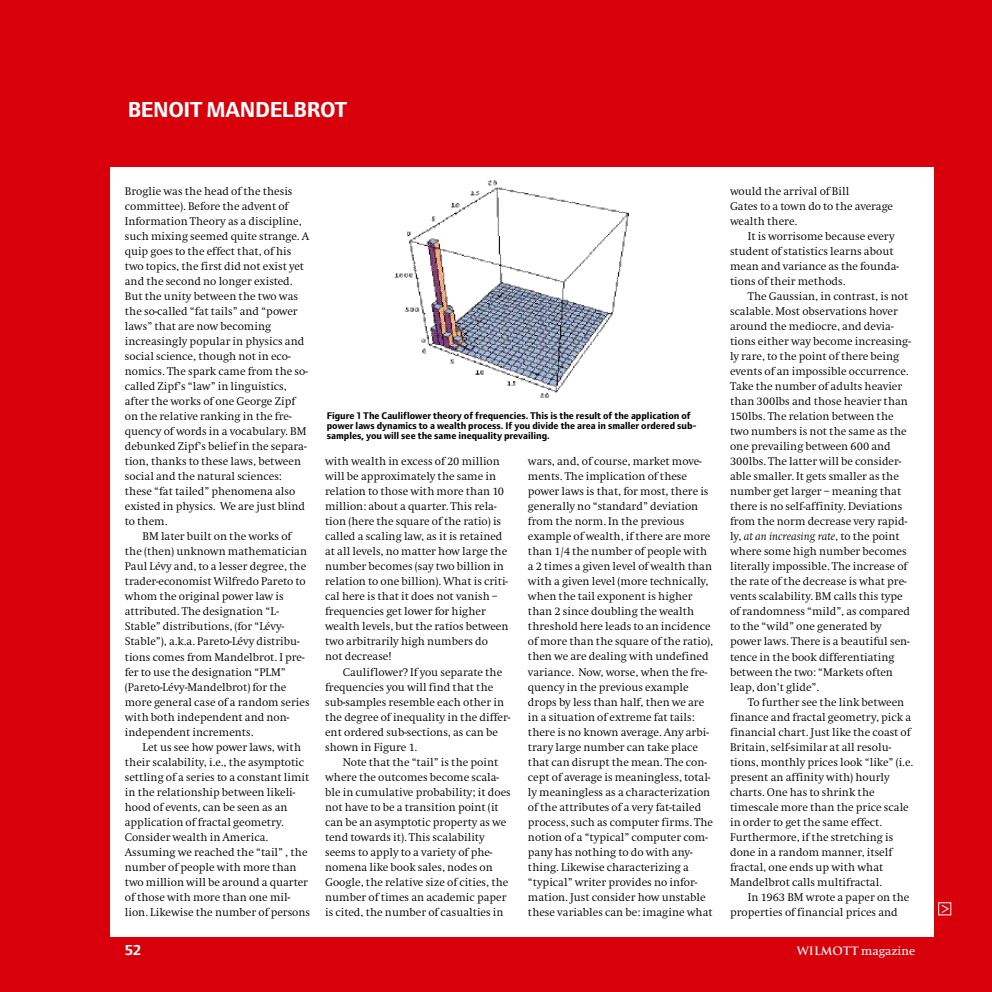
<style>
.page{position:relative;width:992px;height:992px;background:#fff}
.page>*{position:absolute;margin:0;border:0;box-sizing:border-box;transform-origin:0 0}
.t1{font:700 22.5px "Foundry Form Sans";letter-spacing:-.015em;color:#fff}
.t2{font:700 15px "Foundry Form Sans";color:#fff}
.t3{font:12.5px "Swift EF";color:#fff}
.t4{font:300 11.5px/15px "Swift EF";color:#000}
.t5{font:700 10px/10px "Foundry Form Sans";color:#000}
.s1{font-style:italic}
.s2{font-family:"Trajan";font-weight:700;font-size:11.25px}
</style>
<div class="page">
<div style="left:0;top:0;width:991px;height:991px;background:#d8000a"></div>
<div style="left:110px;top:167px;width:822px;height:768px;background:#fff"></div>
<img style="left:394px;top:181px;width:235px;height:164px">
<img style="left:422px;top:345px;width:168px;height:53px">
<div style="left:938px;top:902px;width:12px;height:13px;border:1px solid #fff"></div>
<svg style="left:941px;top:904px;width:8px;height:9px"></svg>
<h1 class="t1" style="left:128px;top:101px;width:221px">BENOIT MANDELBROT</h1>
<p class="t4" style="left:125px;top:185px;width:169px">Broglie was the head of the thesis</p>
<p class="t4" style="left:125px;top:200px;width:165px">committee). Before the advent of</p>
<p class="t4" style="left:125px;top:215px;width:178px">Information Theory as a discipline,</p>
<p class="t4" style="left:125px;top:230px;width:186px">such mixing seemed quite strange. A</p>
<p class="t4" style="left:125px;top:245px;width:168px">quip goes to the effect that, of his</p>
<p class="t4" style="left:125px;top:260px;width:181px">two topics, the first did not exist yet</p>
<p class="t4" style="left:125px;top:275px;width:169px">and the second no longer existed.</p>
<p class="t4" style="left:125px;top:290px;width:175px">But the unity between the two was</p>
<p class="t4" style="left:125px;top:305px;width:174px">the so-called “fat tails” and “power</p>
<p class="t4" style="left:125px;top:320px;width:148px">laws” that are now becoming</p>
<p class="t4" style="left:125px;top:335px;width:181px">increasingly popular in physics and</p>
<p class="t4" style="left:125px;top:350px;width:167px">social science, though not in eco-</p>
<p class="t4" style="left:125px;top:365px;width:184px">nomics. The spark came from the so-</p>
<p class="t4" style="left:125px;top:380px;width:163px">called Zipf’s “law” in linguistics,</p>
<p class="t4" style="left:125px;top:395px;width:172px">after the works of one George Zipf</p>
<p class="t4" style="left:125px;top:410px;width:168px">on the relative ranking in the fre-</p>
<p class="t4" style="left:125px;top:425px;width:183px">quency of words in a vocabulary. BM</p>
<p class="t4" style="left:125px;top:440px;width:183px">debunked Zipf’s belief in the separa-</p>
<p class="t4" style="left:125px;top:455px;width:178px">tion, thanks to these laws, between</p>
<p class="t4" style="left:125px;top:470px;width:158px">social and the natural sciences:</p>
<p class="t4" style="left:125px;top:485px;width:172px">these “fat tailed” phenomena also</p>
<p class="t4" style="left:125px;top:500px;width:182px">existed in physics. We are just blind</p>
<p class="t4" style="left:125px;top:515px;width:44px">to them.</p>
<p class="t4" style="left:142px;top:530px;width:150px">BM later built on the works of</p>
<p class="t4" style="left:125px;top:545px;width:184px">the (then) unknown mathematician</p>
<p class="t4" style="left:125px;top:560px;width:183px">Paul Lévy and, to a lesser degree, the</p>
<p class="t4" style="left:125px;top:575px;width:182px">trader-economist Wilfredo Pareto to</p>
<p class="t4" style="left:125px;top:590px;width:160px">whom the original power law is</p>
<p class="t4" style="left:125px;top:605px;width:155px">attributed. The designation “L-</p>
<p class="t4" style="left:125px;top:620px;width:161px">Stable” distributions, (for “Lévy-</p>
<p class="t4" style="left:125px;top:635px;width:176px">Stable”), a.k.a. Pareto-Lévy distribu-</p>
<p class="t4" style="left:125px;top:650px;width:181px">tions comes from Mandelbrot. I pre-</p>
<p class="t4" style="left:125px;top:665px;width:162px">fer to use the designation “PLM”</p>
<p class="t4" style="left:125px;top:680px;width:163px">(Pareto-Lévy-Mandelbrot) for the</p>
<p class="t4" style="left:125px;top:695px;width:186px">more general case of a random series</p>
<p class="t4" style="left:125px;top:710px;width:166px">with both independent and non-</p>
<p class="t4" style="left:125px;top:725px;width:130px">independent increments.</p>
<p class="t4" style="left:142px;top:740px;width:160px">Let us see how power laws, with</p>
<p class="t4" style="left:125px;top:755px;width:181px">their scalability, i.e., the asymptotic</p>
<p class="t4" style="left:125px;top:770px;width:186px">settling of a series to a constant limit</p>
<p class="t4" style="left:125px;top:785px;width:172px">in the relationship between likeli-</p>
<p class="t4" style="left:125px;top:800px;width:164px">hood of events, can be seen as an</p>
<p class="t4" style="left:125px;top:815px;width:160px">application of fractal geometry.</p>
<p class="t4" style="left:125px;top:830px;width:145px">Consider wealth in America.</p>
<p class="t4" style="left:125px;top:845px;width:184px">Assuming we reached the “tail” , the</p>
<p class="t4" style="left:125px;top:860px;width:173px">number of people with more than</p>
<p class="t4" style="left:125px;top:875px;width:185px">two million will be around a quarter</p>
<p class="t4" style="left:125px;top:890px;width:167px">of those with more than one mil-</p>
<p class="t4" style="left:125px;top:905px;width:187px">lion. Likewise the number of persons</p>
<p class="t5" style="left:327px;top:412px;width:371px">Figure 1 The Cauliflower theory of frequencies. This is the result of the application of power laws dynamics to a wealth process. If you divide the area in smaller ordered sub&shy;samples, you will see the same inequality prevailing.</p>
<p class="t4" style="left:325px;top:455px;width:185px">with wealth in excess of 20 million will be approximately the same in relation to those with more than 10 million: about a quarter. This rela&shy;tion (here the square of the ratio) is called a scaling law, as it is retained at all levels, no matter how large the number becomes (say two billion in relation to one billion). What is criti&shy;cal here is that it does not vanish – frequencies get lower for higher wealth levels, but the ratios between two arbitrarily high numbers do<br>not decrease!</p>
<p class="t4" style="left:325px;top:665px;width:187px;text-indent:18px">Cauliflower? If you separate the frequencies you will find that the sub-samples resemble each other in the degree of inequality in the differ&shy;ent ordered sub-sections, as can be shown in Figure 1.</p>
<p class="t4" style="left:325px;top:755px;width:187px;text-indent:18px">Note that the “tail” is the point where the outcomes become scala&shy;ble in cumulative probability; it does not have to be a transition point (it can be an asymptotic property as we tend towards it). This scalability seems to apply to a variety of phe&shy;nomena like book sales, nodes on Google, the relative size of cities, the number of times an academic paper is cited, the number of casualties in</p>
<p class="t4" style="left:528px;top:455px;width:187px">wars, and, of course, market move&shy;ments. The implication of these power laws is that, for most, there is generally no “standard” deviation from the norm. In the previous example of wealth, if there are more than 1/4 the number of people with a 2 times a given level of wealth than with a given level (more technically, when the tail exponent is higher than 2 since doubling the wealth threshold here leads to an incidence of more than the square of the ratio), then we are dealing with undefined variance. Now, worse, when the fre&shy;quency in the previous example drops by less than half, then we are in a situation of extreme fat tails: there is no known average. Any arbi&shy;trary large number can take place that can disrupt the mean. The con&shy;cept of average is meaningless, total&shy;ly meaningless as a characterization of the attributes of a very fat-tailed process, such as computer firms. The notion of a “typical” computer com&shy;pany has nothing to do with any&shy;thing. Likewise characterizing a “typical” writer provides no infor&shy;mation. Just consider how unstable these variables can be: imagine what</p>
<p class="t4" style="left:730px;top:185px;width:164px">would the arrival of Bill<br>Gates to a town do to the average wealth there.</p>
<p class="t4" style="left:730px;top:230px;width:170px;text-indent:18px">It is worrisome because every student of statistics learns about mean and variance as the founda&shy;tions of their methods.</p>
<p class="t4" style="left:730px;top:290px;width:182px;text-indent:18px">The Gaussian, in contrast, is not scalable. Most observations hover around the mediocre, and devia&shy;tions either way become increasing&shy;ly rare, to the point of there being events of an impossible occurrence.<br>Take the number of adults heavier than 300lbs and those heavier than 150lbs. The relation between the two numbers is not the same as the one prevailing between 600 and 300lbs. The latter will be consider&shy;able smaller. It gets smaller as the number get larger – meaning that there is no self-affinity. Deviations from the norm decrease very rapid&shy;ly, <span class="s1">at an increasing rate</span>, to the point where some high number becomes literally impossible. The increase of the rate of the decrease is what pre&shy;vents scalability. BM calls this type of randomness “mild”, as compared to the “wild” one generated by power laws. There is a beautiful sen&shy;tence in the book differentiating between the two: “Markets often leap, don’t glide”.</p>
<p class="t4" style="left:730px;top:695px;width:185px;text-indent:18px">To further see the link between finance and fractal geometry, pick a financial chart. Just like the coast of Britain, self-similar at all resolu&shy;tions, monthly prices look “like” (i.e. present an affinity with) hourly charts. One has to shrink the timescale more than the price scale in order to get the same effect.<br>Furthermore, if the stretching is done in a random manner, itself fractal, one ends up with what Mandelbrot calls multifractal.</p>
<p class="t4" style="left:730px;top:890px;width:181px;text-indent:18px">In 1963 BM wrote a paper on the properties of financial prices and</p>
<h2 class="t2" style="left:125px;top:944px;width:17px">52</h2>
<p class="t3" style="left:796px;top:946px;width:120px"><span class="s2">Wilmott</span> magazine</p>
</div>
